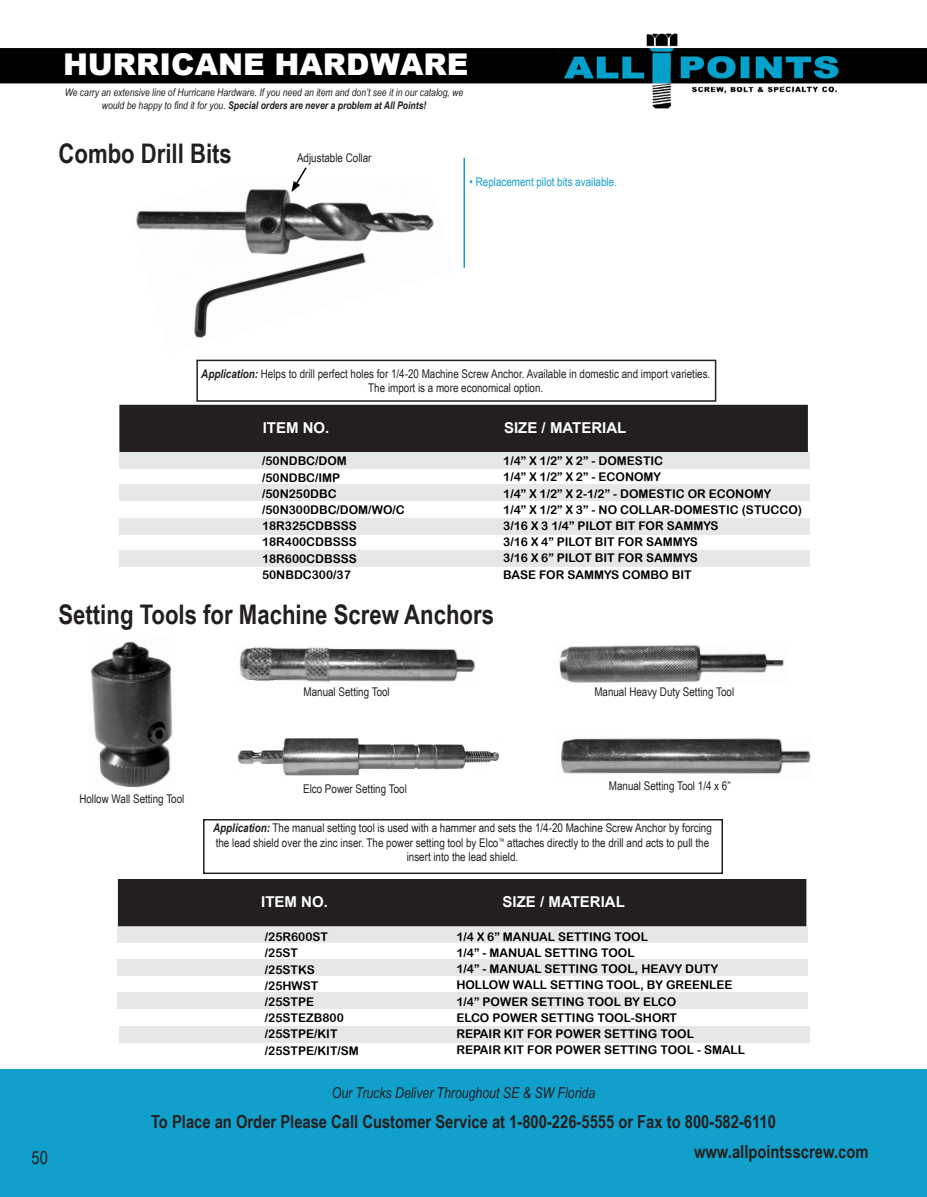
<style>
.page{position:relative;width:927px;height:1197px;background:#fff}
.page>*{position:absolute;margin:0;border:0;box-sizing:border-box;transform-origin:0 0}
.t1{font:900 30px "Arial";color:#fff}
.t2{font:700 27px "Arial Narrow";color:#231f20}
.t3{font:700 18px "Arial Narrow";color:#231f20}
.t4{font:18px "Arial Narrow";color:#231f20}
.t5{font:700 15px "Arial";color:#fff}
.t6{font:italic 15px "Arial Narrow";color:#231f20}
.t7{font:12px "Arial Rounded MT Bold";color:#000}
.t8{font:12px/14.4px "Arial Narrow";color:#231f20;text-align:center}
.t9{font:12px "Arial Narrow";color:#11a0cb}
.t10{font:italic 10.5px/12.6px "Arial Narrow";color:#231f20;text-align:center}
.s1{font-weight:700}
.s2{font-weight:700;font-style:italic}
</style>
<div class="page">
<img style="left:0;top:33px;width:927px;height:76px">
<div style="left:0;top:1069px;width:927px;height:128px;background:#11a0cb"></div>
<div style="left:119px;top:1026px;width:690px;height:16px;background:#e6e7e9"></div>
<div style="left:120px;top:518px;width:690px;height:16px;background:#e6e7e9"></div>
<div style="left:120px;top:550px;width:690px;height:17px;background:#e6e7e9"></div>
<div style="left:119px;top:452px;width:691px;height:17px;background:#e6e7e9"></div>
<div style="left:120px;top:406px;width:687px;height:45px;background:#231f20"></div>
<div style="left:119px;top:405px;width:689px;height:47px;border:2px solid #231f20"></div>
<div style="left:119px;top:484px;width:691px;height:17px;background:#e6e7e9"></div>
<div style="left:118px;top:926px;width:690px;height:17px;background:#e6e7e9"></div>
<div style="left:119px;top:880px;width:687px;height:46px;background:#231f20"></div>
<div style="left:118px;top:879px;width:688px;height:47px;border:2px solid #231f20"></div>
<div style="left:118px;top:959px;width:690px;height:17px;background:#e6e7e9"></div>
<div style="left:118px;top:992px;width:690px;height:17px;background:#e6e7e9"></div>
<img style="left:136px;top:189px;width:298px;height:149px">
<div style="left:196px;top:360px;width:520px;height:42px;border:2px solid #231f20"></div>
<div style="left:203px;top:819px;width:520px;height:55px;border:2px solid #231f20"></div>
<img style="left:237px;top:738px;width:262px;height:38px">
<img style="left:91px;top:641px;width:82px;height:147px">
<img style="left:239px;top:647px;width:237px;height:35px">
<img style="left:559px;top:645px;width:225px;height:38px">
<img style="left:561px;top:738px;width:250px;height:36px">
<svg style="left:292px;top:167px;width:16px;height:25px"></svg>
<hr style="left:464px;top:158px;width:1px;height:110px;background:#11a0cb">
<h1 class="t1" style="left:63px;top:43px;width:407px">HURRICANE HARDWARE</h1>
<p class="t10" style="left:65px;top:86px;width:400px">We carry an extensive line of Hurricane Hardware. If you need an item and don’t see it in our catalog, we would be happy to find it for you. <span class="s1">Special orders are never a problem at All Points!</span></p>
<p class="t2" style="left:58px;top:133px;width:175px">Combo Drill Bits</p>
<p class="t8" style="left:297px;top:150px;width:76px">Adjustable Collar</p>
<p class="t9" style="left:470px;top:173px;width:149px">• Replacement pilot bits available.</p>
<p class="t8" style="left:201px;top:366px;width:511px"><span class="s2">Application:</span> Helps to drill perfect holes for 1/4-20 Machine Screw Anchor. Available in domestic and import varieties.</p>
<p class="t8" style="left:368px;top:380px;width:177px">The import is a more economical option.</p>
<p class="t5" style="left:263px;top:417px;width:68px">ITEM NO.</p>
<p class="t5" style="left:504px;top:417px;width:124px">SIZE / MATERIAL</p>
<p class="t7" style="left:262px;top:454px;width:86px">/50NDBC/DOM</p>
<p class="t7" style="left:262px;top:470px;width:80px">/50NDBC/IMP</p>
<p class="t7" style="left:262px;top:487px;width:76px">/50N250DBC</p>
<p class="t7" style="left:262px;top:503px;width:144px">/50N300DBC/DOM/WO/C</p>
<p class="t7" style="left:262px;top:519px;width:96px">18R325CDBSSS</p>
<p class="t7" style="left:262px;top:535px;width:96px">18R400CDBSSS</p>
<p class="t7" style="left:262px;top:551px;width:96px">18R600CDBSSS</p>
<p class="t7" style="left:262px;top:568px;width:90px">50NBDC300/37</p>
<p class="t7" style="left:503px;top:454px;width:161px">1/4” X 1/2” X 2” - DOMESTIC</p>
<p class="t7" style="left:503px;top:470px;width:159px">1/4” X 1/2” X 2” - ECONOMY</p>
<p class="t7" style="left:503px;top:486px;width:270px">1/4” X 1/2” X 2-1/2” - DOMESTIC OR ECONOMY</p>
<p class="t7" style="left:503px;top:502px;width:300px">1/4” X 1/2” X 3” - NO COLLAR-DOMESTIC (STUCCO)</p>
<p class="t7" style="left:503px;top:519px;width:217px">3/16 X 3 1/4” PILOT BIT FOR SAMMYS</p>
<p class="t7" style="left:503px;top:535px;width:196px">3/16 X 4” PILOT BIT FOR SAMMYS</p>
<p class="t7" style="left:503px;top:551px;width:196px">3/16 X 6” PILOT BIT FOR SAMMYS</p>
<p class="t7" style="left:503px;top:567px;width:190px">BASE FOR SAMMYS COMBO BIT</p>
<p class="t2" style="left:58px;top:594px;width:437px">Setting Tools for Machine Screw Anchors</p>
<p class="t8" style="left:304px;top:684px;width:88px">Manual Setting Tool</p>
<p class="t8" style="left:594px;top:684px;width:141px">Manual Heavy Duty Setting Tool</p>
<h3 class="t4" style="left:32px;top:1144px;width:18px">50</h3>
<p class="t8" style="left:79px;top:791px;width:107px">Hollow Wall Setting Tool</p>
<p class="t8" style="left:303px;top:781px;width:105px">Elco Power Setting Tool</p>
<p class="t8" style="left:609px;top:778px;width:123px">Manual Setting Tool 1/4 x 6”</p>
<p class="t8" style="left:213px;top:820px;width:500px"><span class="s2">Application:</span> The manual setting tool is used with a hammer and sets the 1/4-20 Machine Screw Anchor by forcing the lead shield over the zinc inser. The power setting tool by Elco<sup>™</sup> attaches directly to the drill and acts to pull the insert into the lead shield.</p>
<p class="t5" style="left:261px;top:892px;width:68px">ITEM NO.</p>
<p class="t5" style="left:503px;top:892px;width:124px">SIZE / MATERIAL</p>
<p class="t7" style="left:265px;top:930px;width:65px">/25R600ST</p>
<p class="t7" style="left:265px;top:946px;width:35px">/25ST</p>
<p class="t7" style="left:265px;top:962px;width:52px">/25STKS</p>
<p class="t7" style="left:265px;top:978px;width:55px">/25HWST</p>
<p class="t7" style="left:265px;top:995px;width:51px">/25STPE</p>
<p class="t7" style="left:265px;top:1011px;width:80px">/25STEZB800</p>
<p class="t7" style="left:265px;top:1027px;width:74px">/25STPE/KIT</p>
<p class="t7" style="left:265px;top:1043px;width:96px">/25STPE/KIT/SM</p>
<p class="t7" style="left:456px;top:929px;width:193px">1/4 X 6” MANUAL SETTING TOOL</p>
<p class="t7" style="left:456px;top:946px;width:180px">1/4” - MANUAL SETTING TOOL</p>
<p class="t7" style="left:456px;top:962px;width:263px">1/4” - MANUAL SETTING TOOL, HEAVY DUTY</p>
<p class="t7" style="left:456px;top:978px;width:278px">HOLLOW WALL SETTING TOOL, BY GREENLEE</p>
<p class="t7" style="left:456px;top:994px;width:221px">1/4” POWER SETTING TOOL BY ELCO</p>
<p class="t7" style="left:456px;top:1010px;width:222px">ELCO POWER SETTING TOOL-SHORT</p>
<p class="t7" style="left:456px;top:1027px;width:239px">REPAIR KIT FOR POWER SETTING TOOL</p>
<p class="t7" style="left:456px;top:1043px;width:290px">REPAIR KIT FOR POWER SETTING TOOL - SMALL</p>
<p class="t6" style="left:332px;top:1083px;width:265px">Our Trucks Deliver Throughout SE &amp; SW Florida</p>
<h3 class="t3" style="left:151px;top:1108px;width:626px">To Place an Order Please Call Customer Service at 1-800-226-5555 or Fax to 800-582-6110</h3>
<h3 class="t3" style="left:694px;top:1138px;width:176px">www.allpointsscrew.com</h3>
</div>
